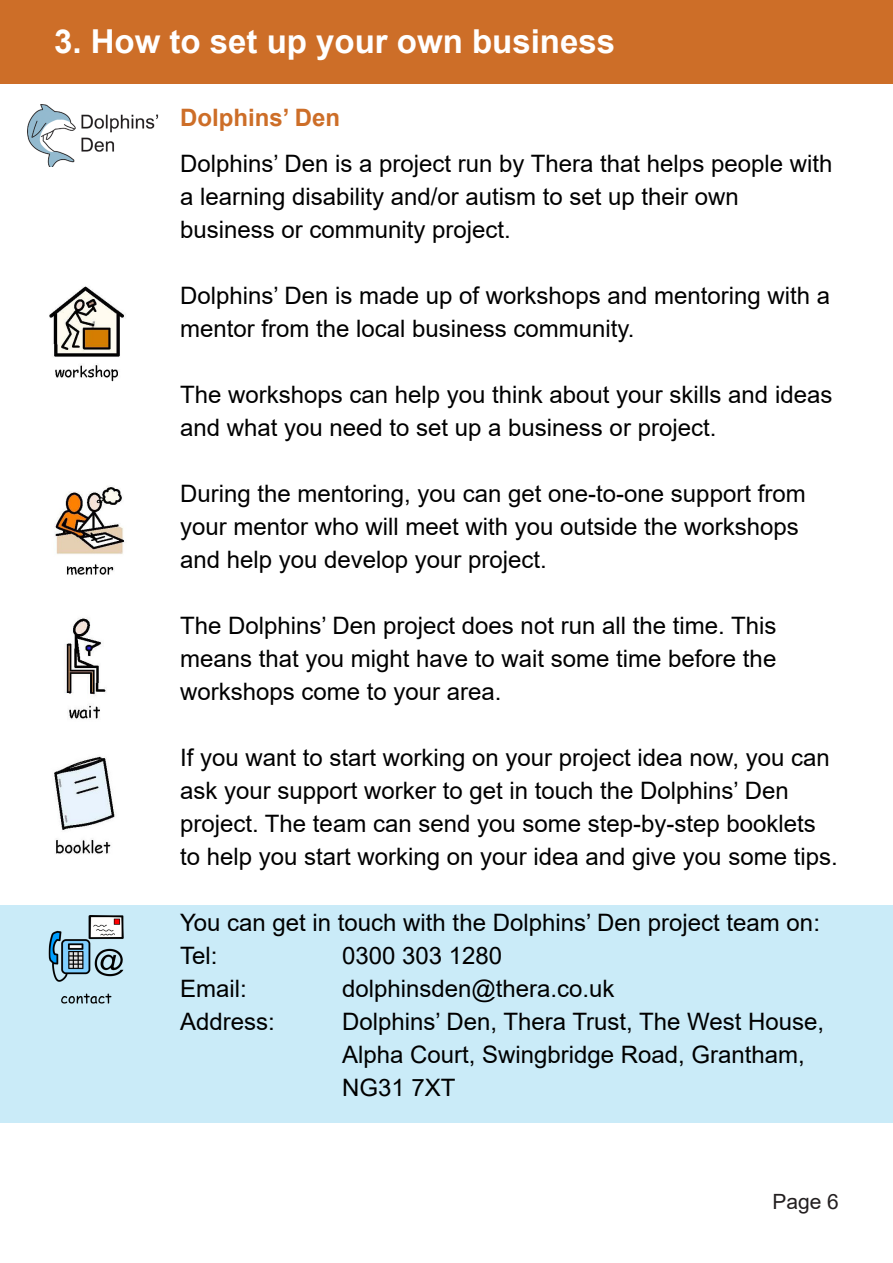
<style>
.page{position:relative;width:893px;height:1263px;background:#fff}
.page>*{position:absolute;margin:0;border:0;box-sizing:border-box;transform-origin:0 0}
.Heading{font:700 33px "Arial";color:#fff}
.t1{font:24px/33px "Arial";color:#000}
.heading_2{font:700 24px "Arial";color:#cd6e28}
.t2{font:21px "Arial";color:#231f20}
</style>
<div class="page">
<div style="left:0;top:905px;width:893px;height:218px;background:#caebf8"></div>
<div style="left:0;top:0;width:893px;height:84px;background:#cd6e28"></div>
<img style="left:28px;top:104px;width:131px;height:62px">
<img style="left:48px;top:915px;width:76px;height:89px">
<img style="left:49px;top:286px;width:75px;height:96px">
<img style="left:55px;top:486px;width:69px;height:89px">
<img style="left:64px;top:618px;width:42px;height:102px">
<img style="left:54px;top:756px;width:62px;height:98px">
<p class="Heading" style="left:54px;top:19px;width:563px">3. How to set up your own business</p>
<p class="heading_2" style="left:180px;top:101px;width:162px">Dolphins’ Den</p>
<p class="t1" style="left:180px;top:147px;width:654px">Dolphins’ Den is a project run by Thera that helps people with a learning disability and/or autism to set up their own</p>
<p class="t1" style="left:180px;top:213px;width:332px">business or community project.</p>
<p class="t1" style="left:180px;top:279px;width:652px">Dolphins’ Den is made up of workshops and mentoring with a mentor from the local business community.</p>
<p class="t1" style="left:180px;top:378px;width:654px">The workshops can help you think about your skills and ideas and what you need to set up a business or project.</p>
<p class="t1" style="left:180px;top:477px;width:627px">During the mentoring, you can get one-to-one support from your mentor who will meet with you outside the workshops and help you develop your project.</p>
<p class="t1" style="left:180px;top:609px;width:598px">The Dolphins’ Den project does not run all the time. This means that you might have to wait some time before the</p>
<p class="t1" style="left:180px;top:675px;width:323px">workshops come to your area.</p>
<p class="t1" style="left:180px;top:741px;width:651px">If you want to start working on your project idea now, you can ask your support worker to get in touch the Dolphins’ Den</p>
<p class="t1" style="left:180px;top:807px;width:659px">project. The team can send you some step-by-step booklets to help you start working on your idea and give you some tips.</p>
<p class="t1" style="left:180px;top:906px;width:641px">You can get in touch with the Dolphins’ Den project team on:</p>
<p class="t1" style="left:180px;top:939px;width:39px">Tel:</p>
<p class="t1" style="left:342px;top:939px;width:162px">0300 303 1280</p>
<p class="t1" style="left:180px;top:972px;width:68px">Email:</p>
<p class="t1" style="left:342px;top:972px;width:274px">dolphinsden@thera.co.uk</p>
<p class="t1" style="left:180px;top:1005px;width:96px">Address:</p>
<p class="t1" style="left:342px;top:1005px;width:483px">Dolphins’ Den, Thera Trust, The West House,<br>Alpha Court, Swingbridge Road, Grantham,<br>NG31 7XT</p>
<p class="t2" style="left:772px;top:1187px;width:68px">Page 6</p>
</div>
